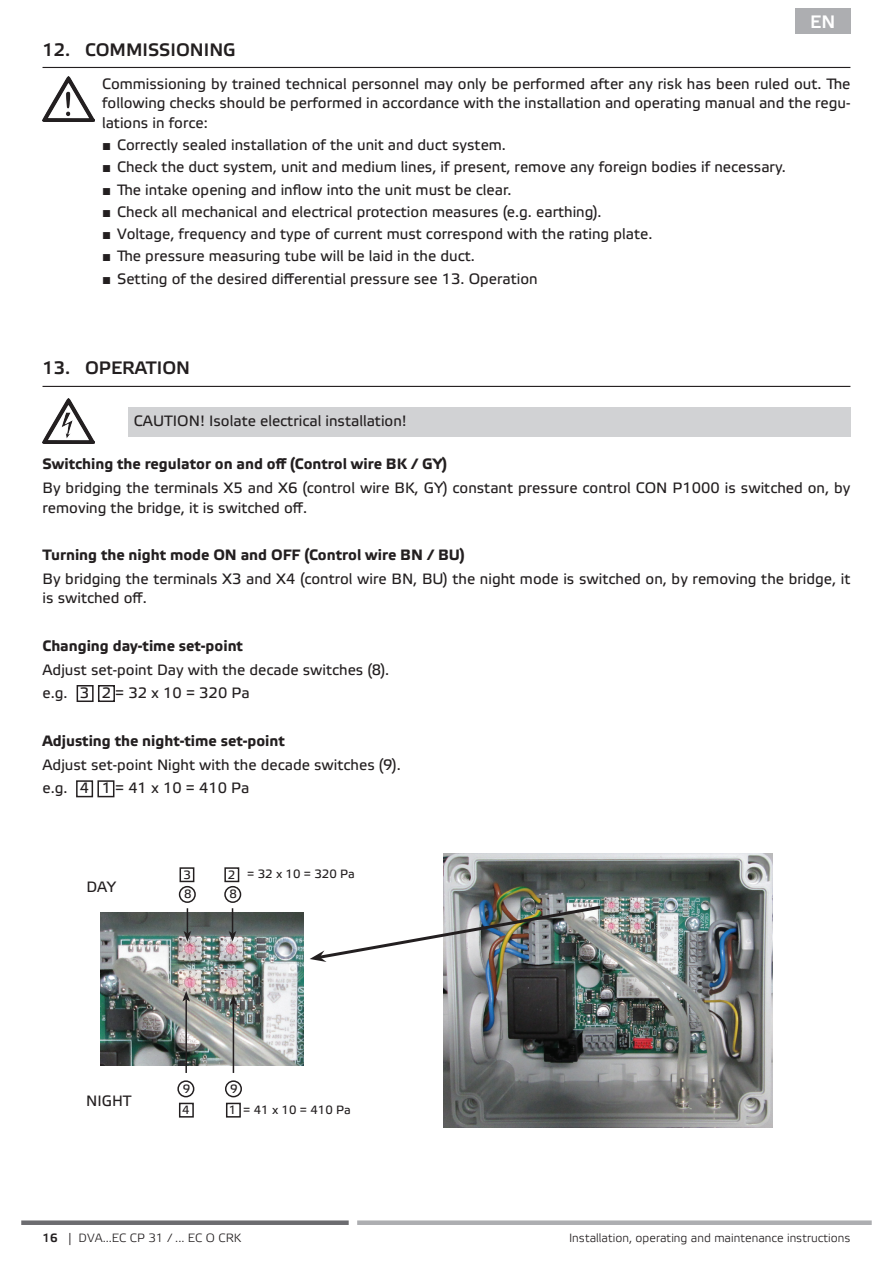
<style>
.page{position:relative;width:893px;height:1263px;background:#fff}
.page>*{position:absolute;margin:0;border:0;box-sizing:border-box;transform-origin:0 0}
.t1{font:500 18px "Etelka";color:#231f20}
.t2{font:500 18px "Etelka";color:#fff}
.t3{font:15px/19.5px "Etelka Text";color:#231f20}
.t4{font:700 15px "Etelka Text";color:#231f20}
.t5{font:300 12px "Etelka";color:#231f20}
.t6{font:12px "Etelka Text";color:#231f20}
.t7{font:500 12px "Etelka";color:#231f20}
.s1{font-family:"Arial"}
</style>
<div class="page">
<div style="left:357px;top:1220px;width:515px;height:5px;background:#adaeb1"></div>
<div style="left:21px;top:1220px;width:328px;height:5px;background:#6c6c70"></div>
<img style="left:101px;top:913px;width:202px;height:152px">
<img style="left:43px;top:77px;width:51px;height:45px">
<img style="left:43px;top:398px;width:51px;height:45px">
<div style="left:179px;top:886px;width:17px;height:17px;border:2px solid #231f20;border-radius:50%"></div>
<div style="left:224px;top:886px;width:17px;height:17px;border:2px solid #231f20;border-radius:50%"></div>
<div style="left:180px;top:867px;width:14px;height:15px;border:2px solid #231f20"></div>
<div style="left:224px;top:867px;width:15px;height:15px;border:2px solid #231f20"></div>
<div style="left:177px;top:1080px;width:17px;height:17px;border:2px solid #231f20;border-radius:50%"></div>
<div style="left:225px;top:1080px;width:17px;height:17px;border:2px solid #231f20;border-radius:50%"></div>
<img style="left:443px;top:854px;width:329px;height:274px">
<img style="left:310px;top:904px;width:294px;height:58px">
<hr style="left:233px;top:1003px;width:1px;height:70px;background:#231f20">
<svg style="left:230px;top:995px;width:7px;height:10px"></svg>
<hr style="left:185px;top:999px;width:2px;height:74px;background:#231f20">
<svg style="left:182px;top:991px;width:8px;height:10px"></svg>
<svg style="left:184px;top:908px;width:7px;height:33px"></svg>
<svg style="left:229px;top:908px;width:7px;height:33px"></svg>
<div style="left:179px;top:1103px;width:15px;height:14px;border:2px solid #231f20"></div>
<div style="left:226px;top:1103px;width:15px;height:14px;border:2px solid #231f20"></div>
<div style="left:795px;top:9px;width:55px;height:25px;background:#adaeb1"></div>
<hr style="left:43px;top:67px;width:807px;height:1px;background:#231f20">
<hr style="left:43px;top:386px;width:807px;height:1px;background:#231f20">
<div style="left:128px;top:407px;width:722px;height:30px;background:#d1d2d4"></div>
<div style="left:76px;top:780px;width:17px;height:17px;border:2px solid #231f20"></div>
<div style="left:97px;top:780px;width:17px;height:17px;border:2px solid #231f20"></div>
<div style="left:77px;top:685px;width:17px;height:17px;border:2px solid #231f20"></div>
<div style="left:98px;top:685px;width:17px;height:17px;border:2px solid #231f20"></div>
<p class="t2" style="left:810px;top:11px;width:27px">EN</p>
<p class="t1" style="left:43px;top:39px;width:195px">12. COMMISSIONING</p>
<p class="t3" style="left:102px;top:75px;width:750px;text-align:justify">Commissioning by trained technical personnel may only be performed after any risk has been ruled out. The following checks should be performed in accordance with the installation and operating manual and the regu&shy;lations in force:</p>
<p class="t3" style="left:102px;top:136px;width:405px"><span class="s1">■</span> Correctly sealed installation of the unit and duct system.</p>
<p class="t3" style="left:102px;top:158px;width:685px"><span class="s1">■</span> Check the duct system, unit and medium lines, if present, remove any foreign bodies if necessary.</p>
<p class="t3" style="left:102px;top:180px;width:411px"><span class="s1">■</span> The intake opening and inflow into the unit must be clear.</p>
<p class="t3" style="left:102px;top:203px;width:501px"><span class="s1">■</span> Check all mechanical and electrical protection measures (e.g. earthing).</p>
<p class="t3" style="left:102px;top:225px;width:552px"><span class="s1">■</span> Voltage, frequency and type of current must correspond with the rating plate.</p>
<p class="t3" style="left:102px;top:247px;width:374px"><span class="s1">■</span> The pressure measuring tube will be laid in the duct.</p>
<p class="t3" style="left:102px;top:269px;width:437px"><span class="s1">■</span> Setting of the desired differential pressure see 13. Operation</p>
<p class="t1" style="left:43px;top:358px;width:149px">13. OPERATION</p>
<p class="t3" style="left:134px;top:412px;width:274px">CAUTION! Isolate electrical installation!</p>
<p class="t4" style="left:43px;top:456px;width:406px">Switching the regulator on and off (Control wire BK / GY)</p>
<p class="t3" style="left:43px;top:479px;width:809px">By bridging the terminals X5 and X6 (control wire BK, GY) constant pressure control CON P1000 is switched on, by removing the bridge, it is switched off.</p>
<p class="t4" style="left:43px;top:546px;width:424px">Turning the night mode ON and OFF (Control wire BN / BU)</p>
<p class="t3" style="left:43px;top:570px;width:809px">By bridging the terminals X3 and X4 (control wire BN, BU) the night mode is switched on, by removing the bridge, it is switched off.</p>
<p class="t4" style="left:43px;top:637px;width:202px">Changing day-time set-point</p>
<p class="t3" style="left:43px;top:658px;width:348px;line-height:23.7px">Adjust set-point Day with the decade switches (8). e.g. 3 2 = 32 x 10 = 320 Pa</p>
<p class="t4" style="left:43px;top:732px;width:244px">Adjusting the night-time set-point</p>
<p class="t3" style="left:43px;top:753px;width:360px;line-height:23.7px">Adjust set-point Night with the decade switches (9). e.g. 4 1 = 41 x 10 = 410 Pa</p>
<p class="t3" style="left:86px;top:878px;width:31px">DAY</p>
<p class="t6" style="left:184px;top:868px;width:9px">3</p>
<p class="t6" style="left:228px;top:867px;width:128px">2 = 32 x 10 = 320 Pa</p>
<p class="t6" style="left:184px;top:887px;width:9px">8</p>
<p class="t6" style="left:230px;top:887px;width:9px">8</p>
<p class="t3" style="left:86px;top:1092px;width:47px">NIGHT</p>
<p class="t6" style="left:183px;top:1082px;width:9px">9</p>
<p class="t6" style="left:230px;top:1082px;width:9px">9</p>
<p class="t6" style="left:182px;top:1103px;width:9px">4</p>
<p class="t6" style="left:229px;top:1103px;width:123px">1 = 41 x 10 = 410 Pa</p>
<p class="t7" style="left:43px;top:1231px;width:17px">16</p>
<p class="t5" style="left:68px;top:1231px;width:175px">| DVA...EC CP 31 / ... EC O CRK</p>
<p class="t5" style="left:569px;top:1231px;width:283px">Installation, operating and maintenance instructions</p>
</div>
